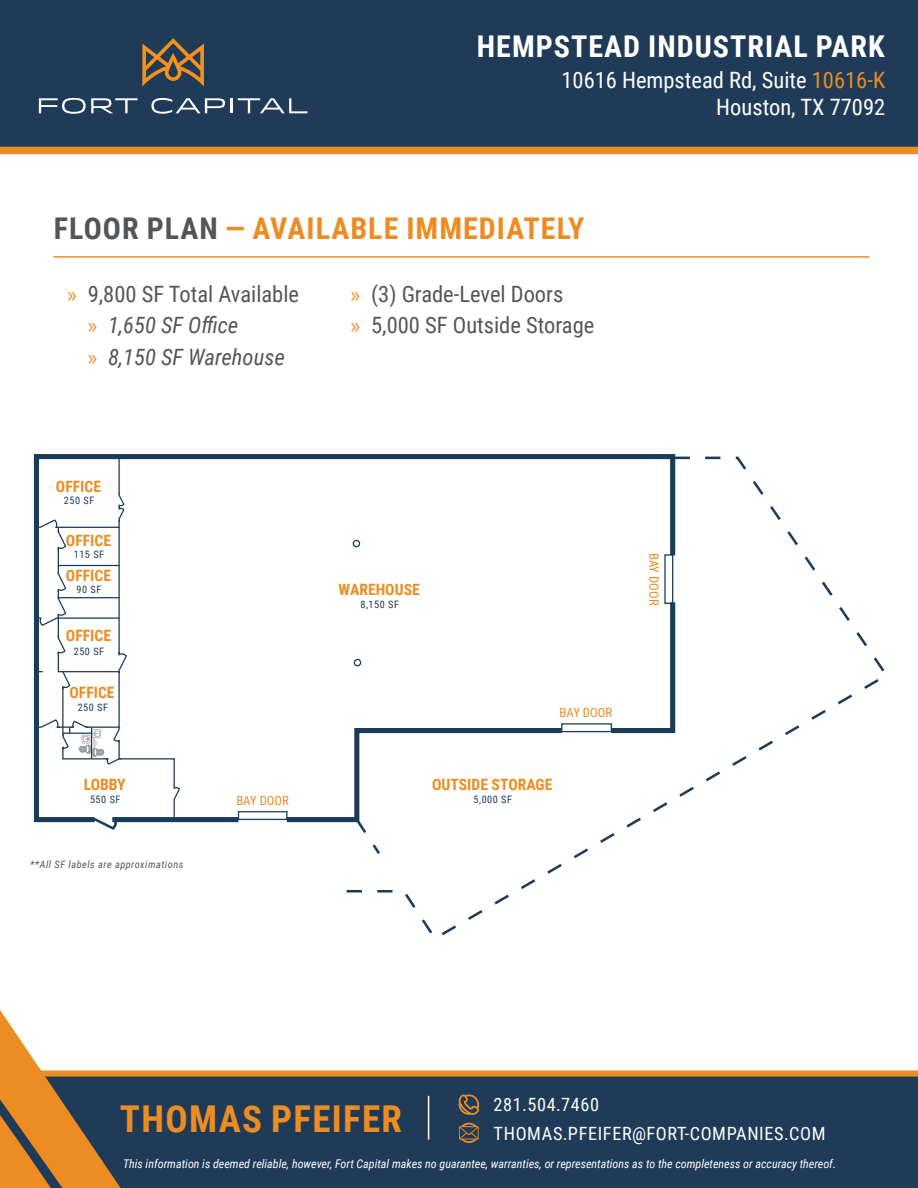
<style>
.page{position:relative;width:918px;height:1188px;background:#fff}
.page>*{position:absolute;margin:0;border:0;box-sizing:border-box;transform-origin:0 0}
.t1{font:700 37.05px "Roboto Condensed";letter-spacing:.035em;color:#ec8c22}
.t2{font:700 30px "Roboto Condensed";letter-spacing:.035em;color:#ec8c22}
.t3{font:700 30px "Roboto Condensed";letter-spacing:.035em;color:#fff}
.t4{font:22.5px "Roboto Condensed";color:#535659}
.t5{font:22.5px/27px "Roboto Condensed";color:#fff;text-align:right}
.t6{font:italic 22.5px "Roboto Condensed";color:#535659}
.t7{font:18.3px "Roboto Condensed";letter-spacing:.035em;color:#fff}
.t8{font:700 15.6px "Roboto Condensed";color:#ec8d22}
.t9{font:12.75px "Roboto Condensed";color:#ec8d22}
.t10{font:italic 12px "Roboto Condensed";color:#fff}
.t11{font:10.2px "Roboto Condensed";letter-spacing:.05em;color:#1b3c59}
.t12{font:italic 10.2px "Roboto Condensed";letter-spacing:.05em;color:#535659}
.s1{color:#ec8c22}
.s2{color:#535659}
.s3{font-family:"Myriad Pro";color:#ec8c22}
.s4{font-family:"Myriad Pro";font-style:normal;color:#ec8c22}
</style>
<div class="page">
<svg style="left:33px;top:454px;width:643px;height:369px"></svg>
<hr style="left:118px;top:457px;width:2px;height:37px;background:#1b3c59">
<div style="left:238px;top:811px;width:50px;height:9px;border:1px solid #1b3c59"></div>
<svg style="left:36px;top:492px;width:145px;height:338px"></svg>
<hr style="left:58px;top:597px;width:61px;height:1px;background:#1b3c59">
<hr style="left:58px;top:565px;width:61px;height:1px;background:#1b3c59">
<svg style="left:344px;top:455px;width:541px;height:481px"></svg>
<svg style="left:282px;top:725px;width:285px;height:132px"></svg>
<div style="left:0;top:0;width:918px;height:154px;background:#1f3b58"></div>
<svg style="left:142px;top:38px;width:62px;height:48px;background:#6f5a42"></svg>
<svg style="left:39px;top:98px;width:99px;height:16px"></svg>
<svg style="left:151px;top:98px;width:74px;height:16px"></svg>
<hr style="left:230px;top:98px;width:3px;height:15px;background:#fff">
<svg style="left:238px;top:98px;width:69px;height:15px"></svg>
<hr style="left:53px;top:256px;width:816px;height:2px;background:#ec8c22">
<div style="left:121px;top:1071px;width:797px;height:117px;background:#1f3b58"></div>
<svg style="left:459px;top:1094px;width:21px;height:21px"></svg>
<svg style="left:459px;top:1123px;width:20px;height:20px"></svg>
<hr style="left:428px;top:1096px;width:1px;height:44px;background:#fff">
<svg style="left:0;top:1010px;width:121px;height:178px"></svg>
<p class="t3" style="left:477px;top:26px;width:409px">HEMPSTEAD INDUSTRIAL PARK</p>
<p class="t5" style="left:561px;top:66px;width:325px">10616 Hempstead Rd, Suite <span class="s1">10616-K<br></span>Houston, TX 77092</p>
<p class="t2" style="left:54px;top:207px;width:532px"><span class="s2">FLOOR PLAN</span> — AVAILABLE IMMEDIATELY</p>
<p class="t4" style="left:68px;top:278px;width:233px"><span class="s3">»</span> 9,800 SF Total Available</p>
<p class="t6" style="left:88px;top:309px;width:152px"><span class="s4">»</span> 1,650 SF Office</p>
<p class="t6" style="left:88px;top:341px;width:198px"><span class="s4">»</span> 8,150 SF Warehouse</p>
<p class="t4" style="left:351px;top:278px;width:214px"><span class="s3">»</span> (3) Grade-Level Doors</p>
<p class="t4" style="left:351px;top:309px;width:245px"><span class="s3">»</span> 5,000 SF Outside Storage</p>
<p class="t8" style="left:56px;top:475px;width:47px">OFFICE</p>
<p class="t11" style="left:64px;top:493px;width:32px">250 SF</p>
<p class="t8" style="left:66px;top:529px;width:47px">OFFICE</p>
<p class="t11" style="left:74px;top:547px;width:32px">115 SF</p>
<p class="t8" style="left:66px;top:565px;width:47px">OFFICE</p>
<p class="t11" style="left:77px;top:582px;width:26px">90 SF</p>
<p class="t8" style="left:66px;top:625px;width:47px">OFFICE</p>
<p class="t11" style="left:74px;top:644px;width:32px">250 SF</p>
<p class="t8" style="left:69px;top:682px;width:47px">OFFICE</p>
<p class="t11" style="left:78px;top:700px;width:32px">250 SF</p>
<p class="t8" style="left:84px;top:774px;width:44px">LOBBY</p>
<p class="t11" style="left:90px;top:793px;width:32px">550 SF</p>
<p class="t12" style="left:30px;top:857px;width:155px">**All SF labels are approximations</p>
<p class="t9" style="left:236px;top:791px;width:54px">BAY DOOR</p>
<p class="t8" style="left:339px;top:578px;width:83px">WAREHOUSE</p>
<p class="t11" style="left:361px;top:597px;width:40px">8,150 SF</p>
<p class="t9" style="left:663px;top:553px;width:54px;rotate:90deg">BAY DOOR</p>
<p class="t9" style="left:560px;top:703px;width:54px">BAY DOOR</p>
<p class="t8" style="left:432px;top:774px;width:122px">OUTSIDE STORAGE</p>
<p class="t11" style="left:474px;top:793px;width:40px">5,000 SF</p>
<p class="t7" style="left:494px;top:1092px;width:107px">281.504.7460</p>
<p class="t1" style="left:120px;top:1092px;width:284px">THOMAS PFEIFER</p>
<p class="t10" style="left:123px;top:1156px;width:715px">This information is deemed reliable, however, Fort Capital makes no guarantee, warranties, or representations as to the completeness or accuracy thereof.</p>
<p class="t7" style="left:494px;top:1120px;width:333px">THOMAS.PFEIFER@FORT-COMPANIES.COM</p>
</div>
